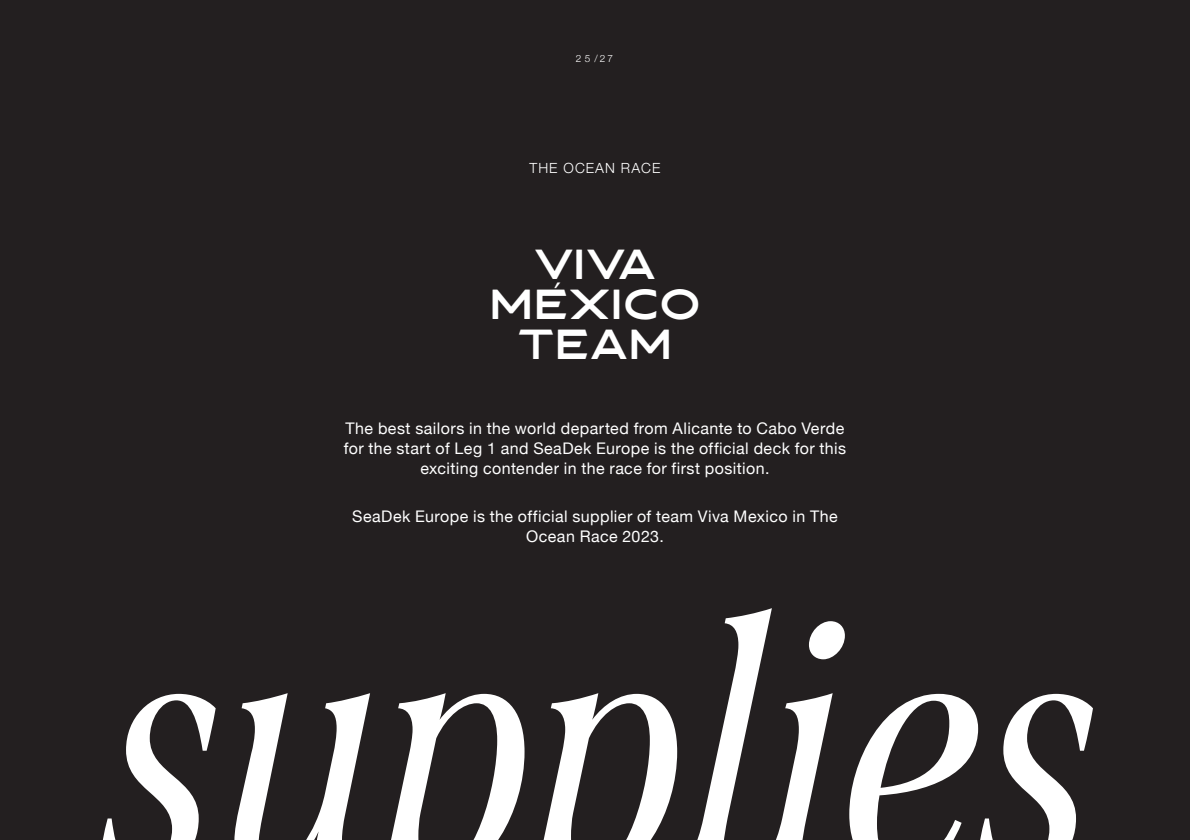
<style>
.page{position:relative;width:1190px;height:840px;background:#231f20}
.page>*{position:absolute;margin:0;border:0;box-sizing:border-box;transform-origin:0 0}
.t1{font:italic 360px "FONTSPRINGDEMO Span Cond";color:#fff}
.t2{font:40px/40px "Asterone DEMO";color:#fff;text-align:center}
.t3{font:300 condensed 40px "Abadi";color:#fff}
.t4{font:16px/20px "Helvetica Neue";letter-spacing:.025em;color:#fff;text-align:center}
.t5{font:300 14px "Helvetica Neue";letter-spacing:.075em;color:#fff}
.t6{font:300 10px "Helvetica Neue";color:#fff}
</style>
<div class="page">
<p class="t6" style="left:576px;top:50px;width:39px">25 /27</p>
<p class="t5" style="left:530px;top:157px;width:132px">THE OCEAN RACE</p>
<h2 class="t2" style="left:489px;top:248px;width:213px">VIVA<br>MEXICO<br>TEAM</h2>
<h2 class="t3" style="left:550px;top:273px;width:15px">´</h2>
<p class="t4" style="left:344px;top:417px;width:504px">The best sailors in the world departed from Alicante to Cabo Verde for the start of Leg 1 and SeaDek Europe is the official deck for this exciting contender in the race for first position.</p>
<p class="t4" style="left:352px;top:506px;width:487px">SeaDek Europe is the official supplier of team Viva Mexico in The<br>Ocean Race 2023.</p>
<h1 class="t1" style="left:123px;top:608px;width:995px">supplies</h1>
</div>
